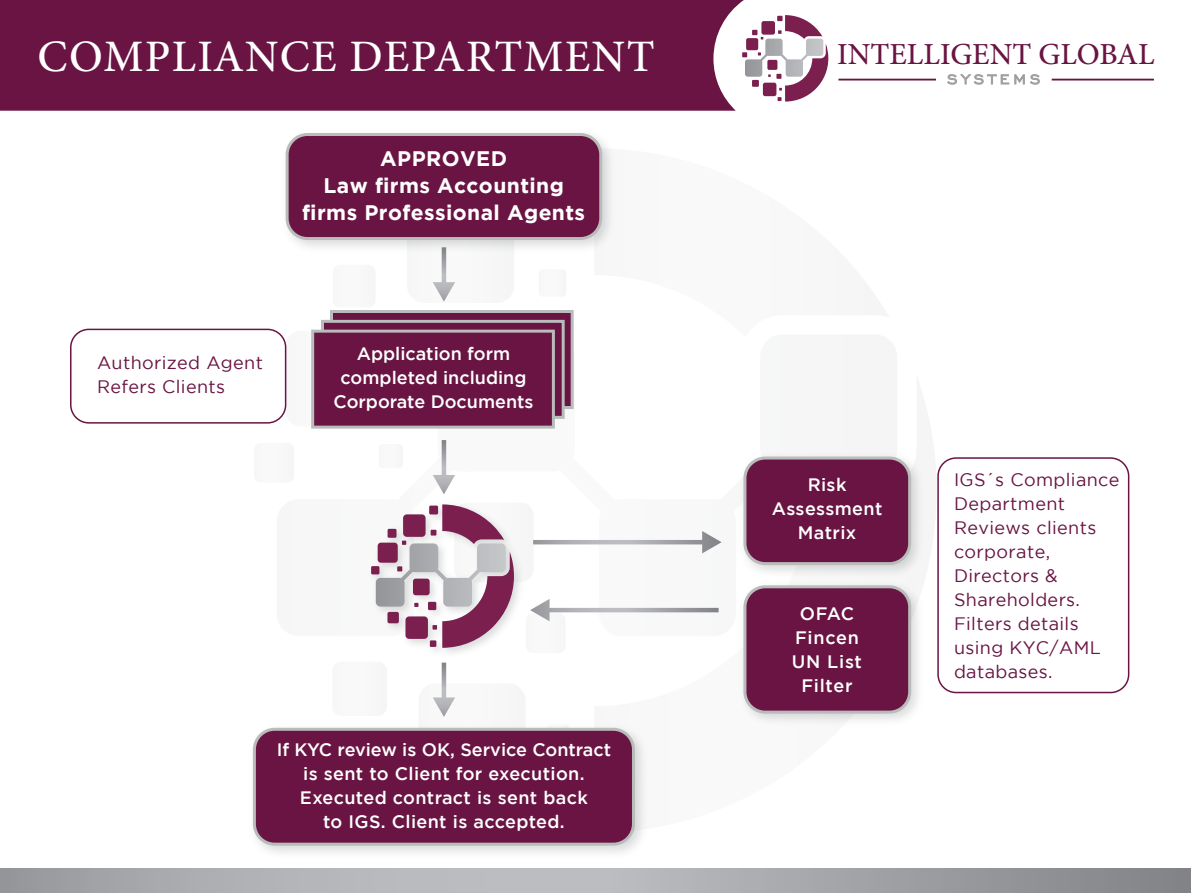
<style>
.page{position:relative;width:1191px;height:893px;background:#fff}
.page>*{position:absolute;margin:0;border:0;box-sizing:border-box;transform-origin:0 0}
.t1{font:500 45px "Minion Pro";letter-spacing:.03em;color:#fff}
.t2{font:500 30.6px "Minion Pro";color:#691442}
.t3{font:700 21px/27px "Gotham";letter-spacing:.02em;color:#fff;text-align:center}
.t4{font:500 18px/24px "Gotham";letter-spacing:.005em;color:#fff;text-align:center}
.t5{font:18px/24px "Gotham";letter-spacing:.02em;color:#691442}
.t6{font:500 18px/24px "Gotham";letter-spacing:.04em;color:#fff;text-align:center}
</style>
<div class="page">
<div style="left:254px;top:443px;width:40px;height:40px;background:#f9f9f9;border-radius:6px"></div>
<div style="left:407px;top:196px;width:107px;height:107px;background:#f8f8f8;border-radius:18px"></div>
<div style="left:538px;top:269px;width:28px;height:28px;background:#f8f8f8;border-radius:5px"></div>
<div style="left:333px;top:265px;width:42px;height:42px;background:#f8f8f8;border-radius:7px"></div>
<div style="left:332px;top:662px;width:55px;height:54px;background:#f8f8f8;border-radius:9px"></div>
<div style="left:526px;top:613px;width:39px;height:40px;background:#f8f8f8;border-radius:6px"></div>
<div style="left:418px;top:683px;width:107px;height:107px;background:#f8f8f8;border-radius:18px"></div>
<svg style="left:276px;top:334px;width:446px;height:287px"></svg>
<img style="left:742px;top:582px;width:178px;height:142px">
<div style="left:745px;top:587px;width:164px;height:125px;background:#691442;border-radius:20px"></div>
<div style="left:743px;top:585px;width:168px;height:129px;border:3px solid #babcbc;border-radius:20px"></div>
<img style="left:741px;top:451px;width:183px;height:126px">
<div style="left:745px;top:458px;width:164px;height:106px;background:#691442;border-radius:20px"></div>
<div style="left:743px;top:456px;width:168px;height:109px;border:3px solid #babcbc;border-radius:20px"></div>
<svg style="left:0;top:869px;width:1191px;height:24px"></svg>
<img style="left:285px;top:133px;width:328px;height:124px">
<div style="left:287px;top:135px;width:314px;height:104px;background:#691442;border-radius:20px"></div>
<div style="left:286px;top:133px;width:316px;height:107px;border:3px solid #babcbc;border-radius:20px"></div>
<img style="left:252px;top:725px;width:393px;height:128px">
<div style="left:254px;top:729px;width:379px;height:115px;background:#691442;border-radius:20px"></div>
<div style="left:253px;top:728px;width:382px;height:118px;border:3px solid #babcbc;border-radius:20px"></div>
<svg style="left:533px;top:540px;width:169px;height:4px"></svg>
<svg style="left:702px;top:531px;width:19px;height:22px"></svg>
<svg style="left:549px;top:608px;width:169px;height:4px"></svg>
<svg style="left:530px;top:599px;width:19px;height:22px"></svg>
<svg style="left:442px;top:247px;width:4px;height:35px"></svg>
<svg style="left:433px;top:282px;width:22px;height:20px"></svg>
<svg style="left:442px;top:440px;width:4px;height:35px"></svg>
<svg style="left:433px;top:475px;width:22px;height:19px"></svg>
<svg style="left:442px;top:663px;width:4px;height:34px"></svg>
<svg style="left:433px;top:697px;width:22px;height:20px"></svg>
<svg style="left:330px;top:310px;width:243px;height:99px;fill:#691442"></svg>
<div style="left:321px;top:320px;width:243px;height:99px;background:#691442;border:3px solid #babcbc"></div>
<div style="left:311px;top:330px;width:244px;height:99px;background:#691442;border:3px solid #babcbc"></div>
<div style="left:937px;top:457px;width:192px;height:236px;border:2px solid #691442;border-radius:18px"></div>
<div style="left:70px;top:329px;width:216px;height:95px;border:2px solid #691442;border-radius:18px"></div>
<div style="left:0;top:0;width:744px;height:111px;background:#691442"></div>
<svg style="left:947px;top:74px;width:77px;height:11px"></svg>
<svg style="left:1030px;top:74px;width:9px;height:11px"></svg>
<hr style="left:1051px;top:79px;width:103px;height:2px;background:#691442">
<hr style="left:838px;top:79px;width:98px;height:2px;background:#691442">
<svg style="left:742px;top:15px;width:86px;height:87px"></svg>
<img style="left:364px;top:497px;width:163px;height:156px">
<div style="left:371px;top:566px;width:8px;height:8px;background:#7b1f4f"></div>
<svg style="left:376px;top:504px;width:138px;height:144px"></svg>
<h1 class="t1" style="left:37px;top:26px;width:619px">COMPLIANCE DEPARTMENT</h1>
<p class="t3" style="left:302px;top:144px;width:284px">APPROVED<br>Law firms Accounting firms Professional Agents</p>
<p class="t5" style="left:97px;top:351px;width:167px">Authorized Agent<br>Refers Clients</p>
<p class="t4" style="left:333px;top:341px;width:201px">Application form completed including<br>Corporate Documents</p>
<p class="t4" style="left:277px;top:737px;width:336px">If KYC review is OK, Service Contract is sent to Client for execution.<br>Executed contract is sent back<br>to IGS. Client is accepted.</p>
<h2 class="t2" style="left:837px;top:33px;width:319px">INTELLIGENT GLOBAL</h2>
<p class="t4" style="left:772px;top:472px;width:112px">Risk<br>Assessment<br>Matrix</p>
<p class="t6" style="left:792px;top:601px;width:72px">OFAC<br>Fincen<br>UN List<br>Filter</p>
<p class="t5" style="left:954px;top:468px;width:167px">IGS´s Compliance<br>Department<br>Reviews clients corporate,<br>Directors &amp;<br>Shareholders.<br>Filters details using KYC/AML databases.</p>
</div>
